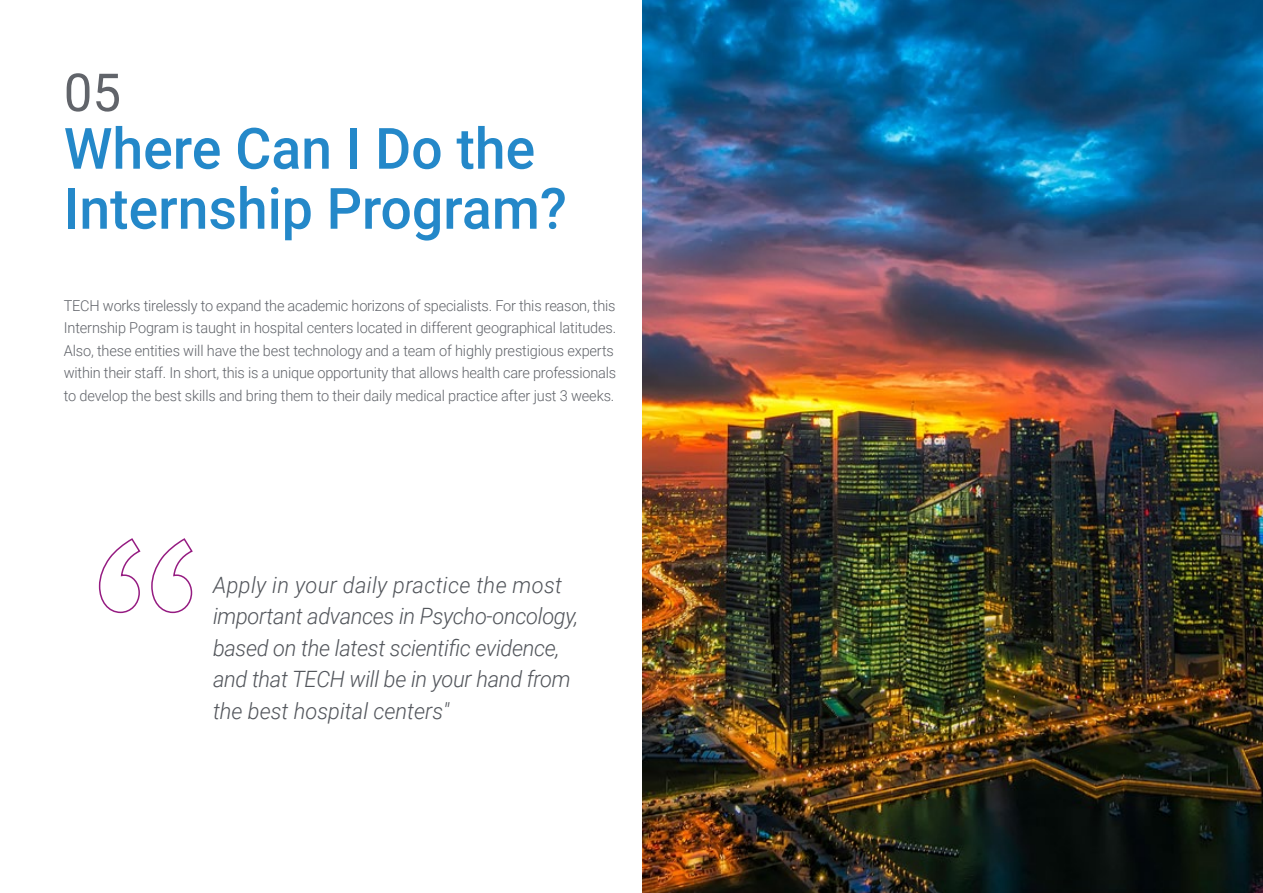
<style>
.page{position:relative;width:1263px;height:893px;background:#fff}
.page>*{position:absolute;margin:0;border:0;box-sizing:border-box;transform-origin:0 0}
.t1{font:500 57px/60px "Roboto";color:#2488c9}
.t2{font:52.5px "Roboto";color:#61646a}
.t3{font:italic 300 22.5px/31.5px "Roboto";letter-spacing:-.015em;color:#52555b}
.t4{font:300 15px/22.5px "Roboto";letter-spacing:-.01em;color:#61646a}
</style>
<div class="page">
<svg style="left:98px;top:538px;width:95px;height:76px"></svg>
<img style="left:642px;top:0;width:621px;height:893px">
<h2 class="t2" style="left:64px;top:56px;width:59px">05</h2>
<h1 class="t1" style="left:64px;top:116px;width:504px">Where Can I Do the<br>Internship Program?</h1>
<p class="t4" style="left:64px;top:293px;width:554px">TECH works tirelessly to expand the academic horizons of specialists. For this reason, this Internship Pogram is taught in hospital centers located in different geographical latitudes.<br>Also, these entities will have the best technology and a team of highly prestigious experts within their staff. In short, this is a unique opportunity that allows health care professionals to develop the best skills and bring them to their daily medical practice after just 3 weeks.</p>
<h3 class="t3" style="left:213px;top:568px;width:367px">Apply in your daily practice the most important advances in Psycho-oncology, based on the latest scientific evidence, and that TECH will be in your hand from the best hospital centers"</h3>
</div>
